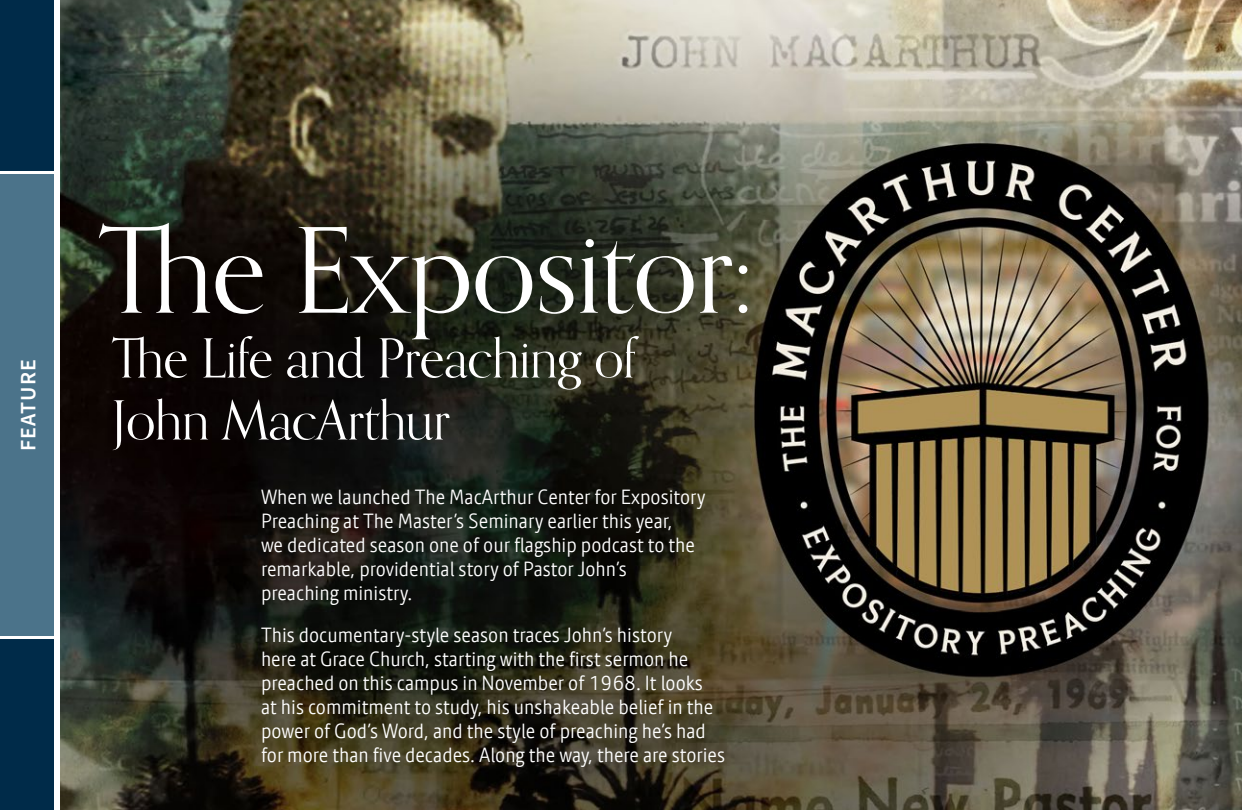
<style>
.page{position:relative;width:1242px;height:810px;background:#fff}
.page>*{position:absolute;margin:0;border:0;box-sizing:border-box;transform-origin:0 0}
.t1{font:118px "Orpheus Pro";letter-spacing:-.01em;color:#fff}
.t2{font:54px/62px "Orpheus Pro";letter-spacing:-.01em;color:#fff}
.t3{font:600 22px "Source Sans Pro";letter-spacing:.05em;color:#fff}
.t4{font:300 20px/24px "Calmetta";color:#fff}
</style>
<div class="page">
<div style="left:0;top:174px;width:54px;height:462px;background:#4b738a"></div>
<div style="left:0;top:0;width:54px;height:171px;background:#002b49"></div>
<div style="left:0;top:639px;width:54px;height:171px;background:#002b49"></div>
<img style="left:61px;top:0;width:1181px;height:810px">
<p class="t3" style="left:13px;top:451px;width:93px;rotate:-90deg">FEATURE</p>
<h1 class="t1" style="left:99px;top:199px;width:657px">The Expositor:</h1>
<h2 class="t2" style="left:112px;top:327px;width:526px">The Life and Preaching of<br>John MacArthur</h2>
<p class="t4" style="left:261px;top:485px;width:446px">When we launched The MacArthur Center for Expository Preaching at The Master’s Seminary earlier this year,<br>we dedicated season one of our flagship podcast to the remarkable, providential story of Pastor John’s preaching ministry.</p>
<p class="t4" style="left:261px;top:623px;width:466px">This documentary-style season traces John’s history<br>here at Grace Church, starting with the first sermon he preached on this campus in November of 1968. It looks<br>at his commitment to study, his unshakeable belief in the power of God’s Word, and the style of preaching he’s had for more than five decades. Along the way, there are stories</p>
</div>
